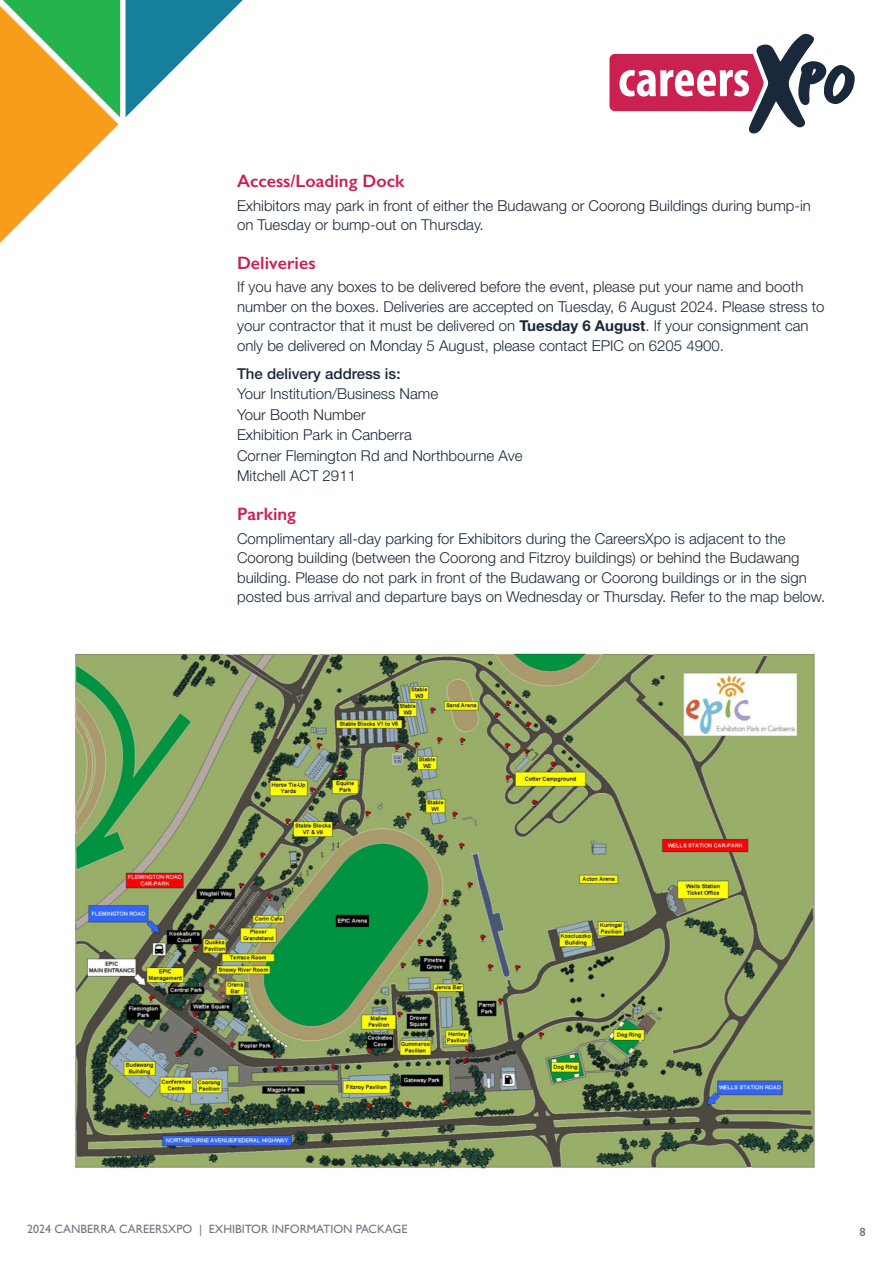
<style>
.page{position:relative;width:893px;height:1263px;background:#fff}
.page>*{position:absolute;margin:0;border:0;box-sizing:border-box;transform-origin:0 0}
.t1{font:600 18px "Gill Sans";color:#cb2151}
.t2{font:300 15px/19.5px "Helvetica Neue LT Std";color:#1a283b}
.t3{font:500 15px "Helvetica Neue LT Std";color:#1a283b}
.t4{font:12px "Gill Sans";color:#747582}
.t5{font:600 12px "Gill Sans";color:#747582}
.s1{font-weight:700}
</style>
<div class="page">
<img style="left:75px;top:653px;width:740px;height:517px">
<svg style="left:126px;top:0;width:117px;height:117px"></svg>
<svg style="left:0;top:0;width:120px;height:243px"></svg>
<svg style="left:609px;top:34px;width:246px;height:99px"></svg>
<h2 class="t1" style="left:237px;top:170px;width:169px">Access/Loading Dock</h2>
<p class="t2" style="left:237px;top:195px;width:575px">Exhibitors may park in front of either the Budawang or Coorong Buildings during bump-in on Tuesday or bump-out on Thursday.</p>
<h2 class="t1" style="left:237px;top:252px;width:80px">Deliveries</h2>
<p class="t2" style="left:237px;top:277px;width:589px">If you have any boxes to be delivered before the event, please put your name and booth number on the boxes. Deliveries are accepted on Tuesday, 6 August 2024. Please stress to your contractor that it must be delivered on <span class="s1">Tuesday 6 August</span>. If your consignment can only be delivered on Monday 5 August, please contact EPIC on 6205 4900.</p>
<p class="t3" style="left:237px;top:365px;width:165px">The delivery address is:</p>
<p class="t2" style="left:237px;top:384px;width:203px">Your Institution/Business Name</p>
<p class="t2" style="left:237px;top:405px;width:130px">Your Booth Number</p>
<p class="t2" style="left:237px;top:425px;width:176px">Exhibition Park in Canberra</p>
<p class="t2" style="left:237px;top:446px;width:287px">Corner Flemington Rd and Northbourne Ave</p>
<p class="t2" style="left:237px;top:466px;width:120px">Mitchell ACT 2911</p>
<h2 class="t1" style="left:237px;top:503px;width:61px">Parking</h2>
<p class="t2" style="left:237px;top:528px;width:587px">Complimentary all-day parking for Exhibitors during the CareersXpo is adjacent to the Coorong building (between the Coorong and Fitzroy buildings) or behind the Budawang building. Please do not park in front of the Budawang or Coorong buildings or in the sign posted bus arrival and departure bays on Wednesday or Thursday. Refer to the map below.</p>
<p class="t4" style="left:27px;top:1222px;width:382px">2024 CANBERRA CAREERSXPO | EXHIBITOR INFORMATION PACKAGE</p>
<p class="t5" style="left:860px;top:1224px;width:8px">8</p>
</div>
